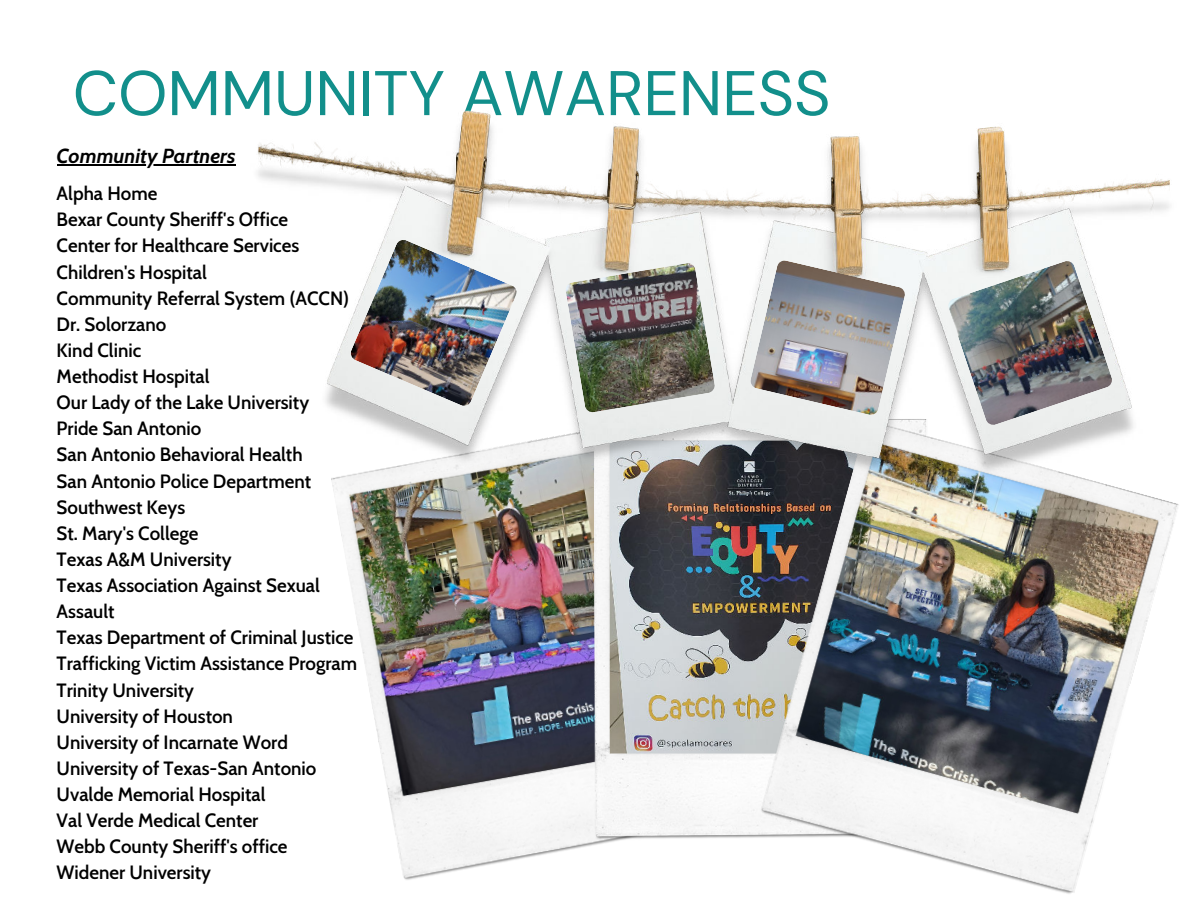
<style>
.page{position:relative;width:1188px;height:918px;background:#fff}
.page>*{position:absolute;margin:0;border:0;box-sizing:border-box;transform-origin:0 0}
.t1{font:63px "DM Sans";color:#128f8b}
.t2{font:italic 700 20.25px "Cabin";color:#000}
.t3{font:600 18.75px/26.1px "Cabin";color:#000}
</style>
<div class="page">
<hr style="left:57px;top:164px;width:179px;height:2px;background:#000">
<img style="left:331px;top:476px;width:284px;height:404px">
<img style="left:594px;top:476px;width:164px;height:365px">
<img style="left:758px;top:476px;width:421px;height:418px">
<img style="left:258px;top:111px;width:912px;height:365px">
<img style="left:947px;top:260px;width:166px;height:166px">
<img style="left:750px;top:260px;width:156px;height:156px">
<img style="left:350px;top:239px;width:168px;height:168px">
<img style="left:565px;top:262px;width:150px;height:151px">
<h1 class="t1" style="left:73px;top:54px;width:759px">COMMUNITY AWARENESS</h1>
<p class="t2" style="left:57px;top:140px;width:180px">Community Partners</p>
<p class="t3" style="left:57px;top:179px;width:302px">Alpha Home<br>Bexar County Sheriff's Office<br>Center for Healthcare Services<br>Children's Hospital<br>Community Referral System (ACCN)<br>Dr. Solorzano<br>Kind Clinic<br>Methodist Hospital<br>Our Lady of the Lake University<br>Pride San Antonio<br>San Antonio Behavioral Health<br>San Antonio Police Department<br>Southwest Keys<br>St. Mary's College<br>Texas A&amp;M University<br>Texas Association Against Sexual<br>Assault<br>Texas Department of Criminal Justice<br>Trafficking Victim Assistance Program<br>Trinity University<br>University of Houston<br>University of Incarnate Word<br>University of Texas-San Antonio<br>Uvalde Memorial Hospital<br>Val Verde Medical Center<br>Webb County Sheriff's office<br>Widener University</p>
</div>
